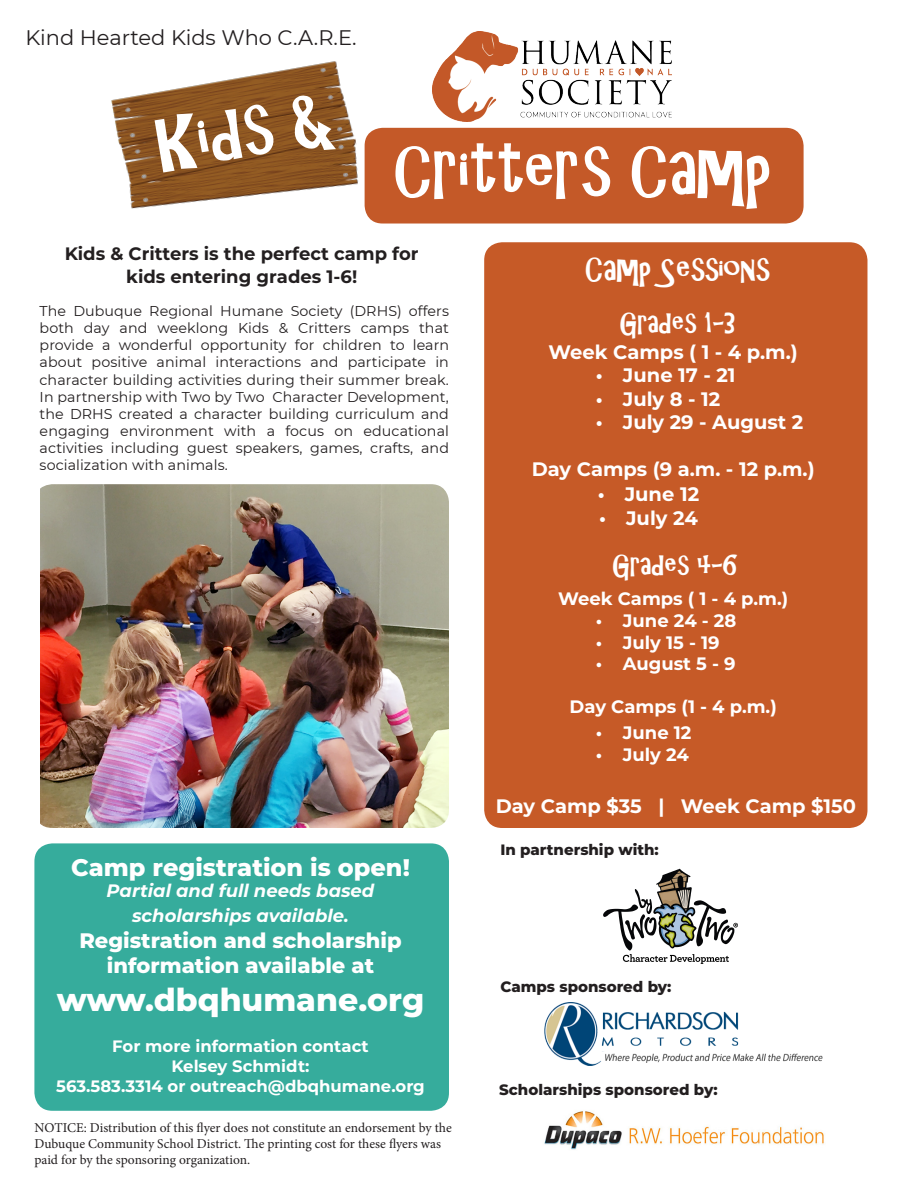
<style>
.page{position:relative;width:918px;height:1188px;background:#fff}
.page>*{position:absolute;margin:0;border:0;box-sizing:border-box;transform-origin:0 0}
.t1{font:67.5px "ARCHRISTY";color:#fff}
.t2{font:800 31.5px "Montserrat";color:#fff}
.t3{font:31.5px "ARCHRISTY";color:#fff}
.t4{font:27px "ARCHRISTY";color:#fff}
.t5{font:800 24px "Montserrat";color:#fff}
.t6{font:800 21px "Montserrat";color:#fff}
.t7{font:21px "Montserrat";color:#231f20}
.t8{font:700 19.5px "Montserrat";color:#fff}
.t9{font:700 18px "Montserrat";color:#fff}
.t10{font:700 18px "Montserrat";color:#231f20}
.t11{font:italic 700 18px "Montserrat";color:#fff}
.t12{font:700 16.5px "Montserrat";color:#fff}
.t13{font:800 15px "Montserrat";color:#231f20}
.t14{font:14.25px/17.1px "Montserrat";letter-spacing:.005em;color:#231f20;text-align:justify}
.t15{font:13.5px/16.2px "Minion Pro";letter-spacing:-.005em;color:#231f20}
</style>
<div class="page">
<div style="left:365px;top:128px;width:439px;height:96px;background:#c45928;border-radius:18px"></div>
<img style="left:111px;top:61px;width:247px;height:148px">
<img style="left:432px;top:32px;width:239px;height:90px">
<img style="left:40px;top:484px;width:409px;height:344px">
<div style="left:34px;top:843px;width:415px;height:268px;background:#36ac9c;border-radius:18px"></div>
<img style="left:544px;top:1002px;width:279px;height:64px">
<img style="left:603px;top:868px;width:135px;height:96px">
<div style="left:484px;top:242px;width:383px;height:586px;background:#c65a27;border-radius:18px"></div>
<img style="left:544px;top:1111px;width:280px;height:39px">
<p class="t7" style="left:26px;top:23px;width:333px">Kind Hearted Kids Who C.A.R.E.</p>
<p class="t1" style="left:152px;top:106px;width:183px;rotate:-9deg">KIDS &amp;</p>
<p class="t1" style="left:395px;top:131px;width:379px">CRITTERS CAMP</p>
<p class="t10" style="left:65px;top:240px;width:355px">Kids &amp; Critters is the perfect camp for</p>
<p class="t10" style="left:126px;top:264px;width:233px">kids entering grades 1-6!</p>
<p class="t14" style="left:40px;top:302px;width:411px">The Dubuque Regional Humane Society (DRHS) offers both day and weeklong Kids &amp; Critters camps that provide a wonderful opportunity for children to learn about positive animal interactions and participate in character building activities during their summer break.<br>In partnership with Two by Two Character Development, the DRHS created a character building curriculum and engaging environment with a focus on educational activities including guest speakers, games, crafts, and socialization with animals.</p>
<p class="t5" style="left:71px;top:850px;width:340px">Camp registration is open!</p>
<p class="t11" style="left:107px;top:878px;width:269px">Partial and full needs based</p>
<p class="t11" style="left:132px;top:903px;width:218px">scholarships available.</p>
<p class="t6" style="left:79px;top:925px;width:324px">Registration and scholarship</p>
<p class="t6" style="left:107px;top:950px;width:269px">information available at</p>
<p class="t2" style="left:57px;top:976px;width:369px">www.dbqhumane.org</p>
<p class="t12" style="left:112px;top:1034px;width:258px">For more information contact</p>
<p class="t12" style="left:171px;top:1054px;width:140px">Kelsey Schmidt:</p>
<p class="t12" style="left:56px;top:1074px;width:370px">563.583.3314 or outreach@dbqhumane.org</p>
<p class="t15" style="left:34px;top:1120px;width:419px">NOTICE: Distribution of this flyer does not constitute an endorsement by the<br>Dubuque Community School District. The printing cost for these flyers was paid for by the sponsoring organization.</p>
<p class="t3" style="left:586px;top:251px;width:186px">CAMP SESSIONS</p>
<p class="t4" style="left:620px;top:308px;width:117px">GRADES 1-3</p>
<p class="t8" style="left:549px;top:338px;width:251px">Week Camps ( 1 - 4 p.m.)</p>
<p class="t8" style="left:596px;top:361px;width:141px">• June 17 - 21</p>
<p class="t8" style="left:596px;top:385px;width:126px">• July 8 - 12</p>
<p class="t8" style="left:596px;top:408px;width:209px">• July 29 - August 2</p>
<p class="t8" style="left:532px;top:455px;width:284px">Day Camps (9 a.m. - 12 p.m.)</p>
<p class="t8" style="left:598px;top:480px;width:103px">• June 12</p>
<p class="t8" style="left:599px;top:504px;width:100px">• July 24</p>
<p class="t4" style="left:613px;top:549px;width:127px">GRADES 4-6</p>
<p class="t9" style="left:558px;top:586px;width:232px">Week Camps ( 1 - 4 p.m.)</p>
<p class="t9" style="left:596px;top:608px;width:142px">• June 24 - 28</p>
<p class="t9" style="left:596px;top:629px;width:125px">• July 15 - 19</p>
<p class="t9" style="left:596px;top:651px;width:141px">• August 5 - 9</p>
<p class="t9" style="left:570px;top:694px;width:209px">Day Camps (1 - 4 p.m.)</p>
<p class="t9" style="left:596px;top:720px;width:97px">• June 12</p>
<p class="t9" style="left:596px;top:741px;width:95px">• July 24</p>
<p class="t8" style="left:496px;top:792px;width:362px">Day Camp $35 | Week Camp $150</p>
<p class="t13" style="left:500px;top:839px;width:160px">In partnership with:</p>
<p class="t13" style="left:500px;top:975px;width:173px">Camps sponsored by:</p>
<p class="t13" style="left:499px;top:1078px;width:220px">Scholarships sponsored by:</p>
</div>
